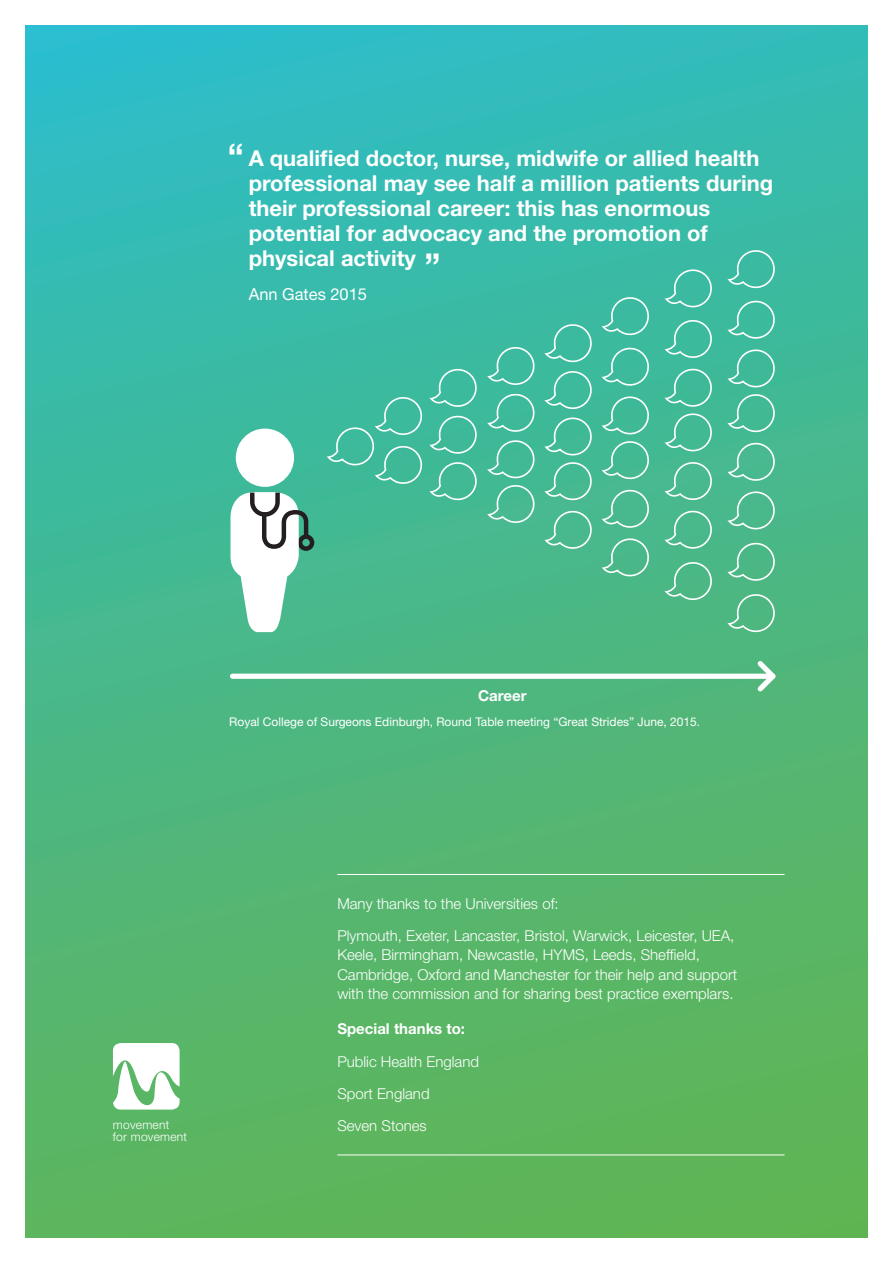
<style>
.page{position:relative;width:893px;height:1263px;background:#fff}
.page>*{position:absolute;margin:0;border:0;box-sizing:border-box;transform-origin:0 0}
.t1{font:700 34.35px "Helvetica Neue";color:#fff}
.t2{font:700 21.9px/25px "Helvetica Neue";color:#fff}
.t3{font:16.5px "Helvetica Neue";color:#fff}
.t4{font:700 15.15px "Helvetica Neue";color:#fff}
.t5{font:300 15px/32.2px "Helvetica Neue";color:#fff}
.t6{font:700 15px "Helvetica Neue";color:#fff}
.t7{font:12px "Helvetica Neue";color:#fff}
.t8{font:300 12px "Helvetica Neue";letter-spacing:.02em;color:#fff}
</style>
<div class="page">
<div style="left:26px;top:26px;width:841px;height:1211px;background:linear-gradient(to bottom,#2ebcc1,#63b451)"></div>
<svg style="left:113px;top:1043px;width:67px;height:66px"></svg>
<hr style="left:337px;top:1154px;width:447px;height:1px;background:#fff">
<hr style="left:337px;top:874px;width:447px;height:1px;background:#fff">
<div style="left:298px;top:534px;width:16px;height:17px;border:4px solid #231f20;border-radius:50%"></div>
<svg style="left:230px;top:429px;width:81px;height:203px"></svg>
<svg style="left:327px;top:396px;width:96px;height:89px;background:#4bbea1"></svg>
<svg style="left:430px;top:368px;width:48px;height:40px;background:#51c1a8"></svg>
<svg style="left:430px;top:461px;width:48px;height:40px;background:#55c09f"></svg>
<svg style="left:430px;top:415px;width:48px;height:40px;background:#52c1a4"></svg>
<svg style="left:487px;top:346px;width:49px;height:40px;background:#50c1a8"></svg>
<svg style="left:545px;top:323px;width:48px;height:40px;background:#51c1a9"></svg>
<svg style="left:602px;top:296px;width:48px;height:40px;background:#50c1aa"></svg>
<svg style="left:487px;top:439px;width:49px;height:85px;background:#55c09d"></svg>
<svg style="left:545px;top:416px;width:48px;height:85px;background:#55c09e"></svg>
<svg style="left:602px;top:395px;width:48px;height:85px;background:#54c09f"></svg>
<svg style="left:545px;top:510px;width:48px;height:40px;background:#5cc099"></svg>
<svg style="left:602px;top:489px;width:48px;height:40px;background:#5cc09a"></svg>
<svg style="left:602px;top:537px;width:48px;height:40px;background:#5dbf96"></svg>
<svg style="left:487px;top:393px;width:49px;height:40px;background:#51c1a4"></svg>
<svg style="left:545px;top:370px;width:48px;height:40px;background:#51c1a5"></svg>
<svg style="left:602px;top:347px;width:48px;height:40px;background:#51c1a6"></svg>
<svg style="left:665px;top:268px;width:48px;height:40px;background:#50c1ab"></svg>
<svg style="left:665px;top:368px;width:48px;height:84px;background:#53c0a0"></svg>
<svg style="left:665px;top:461px;width:48px;height:40px;background:#5cc09b"></svg>
<svg style="left:665px;top:510px;width:48px;height:40px;background:#5dbf97"></svg>
<svg style="left:665px;top:561px;width:48px;height:40px;background:#5fbe92"></svg>
<svg style="left:665px;top:319px;width:48px;height:40px;background:#51c1a7"></svg>
<svg style="left:728px;top:249px;width:48px;height:40px;background:#50c1ac"></svg>
<svg style="left:728px;top:348px;width:48px;height:85px;background:#53c0a0"></svg>
<svg style="left:728px;top:442px;width:48px;height:40px;background:#5cc09b"></svg>
<svg style="left:728px;top:490px;width:48px;height:41px;background:#5cbf97"></svg>
<svg style="left:728px;top:542px;width:48px;height:40px;background:#5ebe92"></svg>
<svg style="left:728px;top:593px;width:48px;height:40px;background:#60be8e"></svg>
<svg style="left:728px;top:300px;width:48px;height:40px;background:#51c1a7"></svg>
<div style="left:233px;top:674px;width:539px;height:5px;background:#fff"></div>
<svg style="left:753px;top:656px;width:27px;height:40px"></svg>
<h1 class="t1" style="left:228px;top:135px;width:17px">“</h1>
<h2 class="t2" style="left:249px;top:145px;width:526px">A qualified doctor, nurse, midwife or allied health professional may see half a million patients during their professional career: this has enormous potential for advocacy and the promotion of physical activity</h2>
<p class="t3" style="left:249px;top:284px;width:120px">Ann Gates 2015</p>
<h1 class="t1" style="left:440px;top:273px;width:17px;rotate:-180deg">“</h1>
<p class="t4" style="left:478px;top:686px;width:50px">Career</p>
<p class="t7" style="left:229px;top:714px;width:472px">Royal College of Surgeons Edinburgh, Round Table meeting “Great Strides” June, 2015.</p>
<p class="t5" style="left:337px;top:887px;width:399px">Many thanks to the Universities of:<br>Plymouth, Exeter, Lancaster, Bristol, Warwick, Leicester, UEA,</p>
<p class="t5" style="left:337px;top:945px;width:401px;line-height:19.5px">Keele, Birmingham, Newcastle, HYMS, Leeds, Sheffield,<br>Cambridge, Oxford and Manchester for their help and support with the commission and for sharing best practice exemplars.</p>
<p class="t6" style="left:337px;top:1020px;width:129px">Special thanks to:</p>
<p class="t5" style="left:337px;top:1045px;width:143px">Public Health England<br>Sport England</p>
<p class="t8" style="left:113px;top:1117px;width:58px">movement</p>
<p class="t5" style="left:337px;top:1109px;width:91px">Seven Stones</p>
<p class="t8" style="left:113px;top:1129px;width:76px">for movement</p>
</div>
